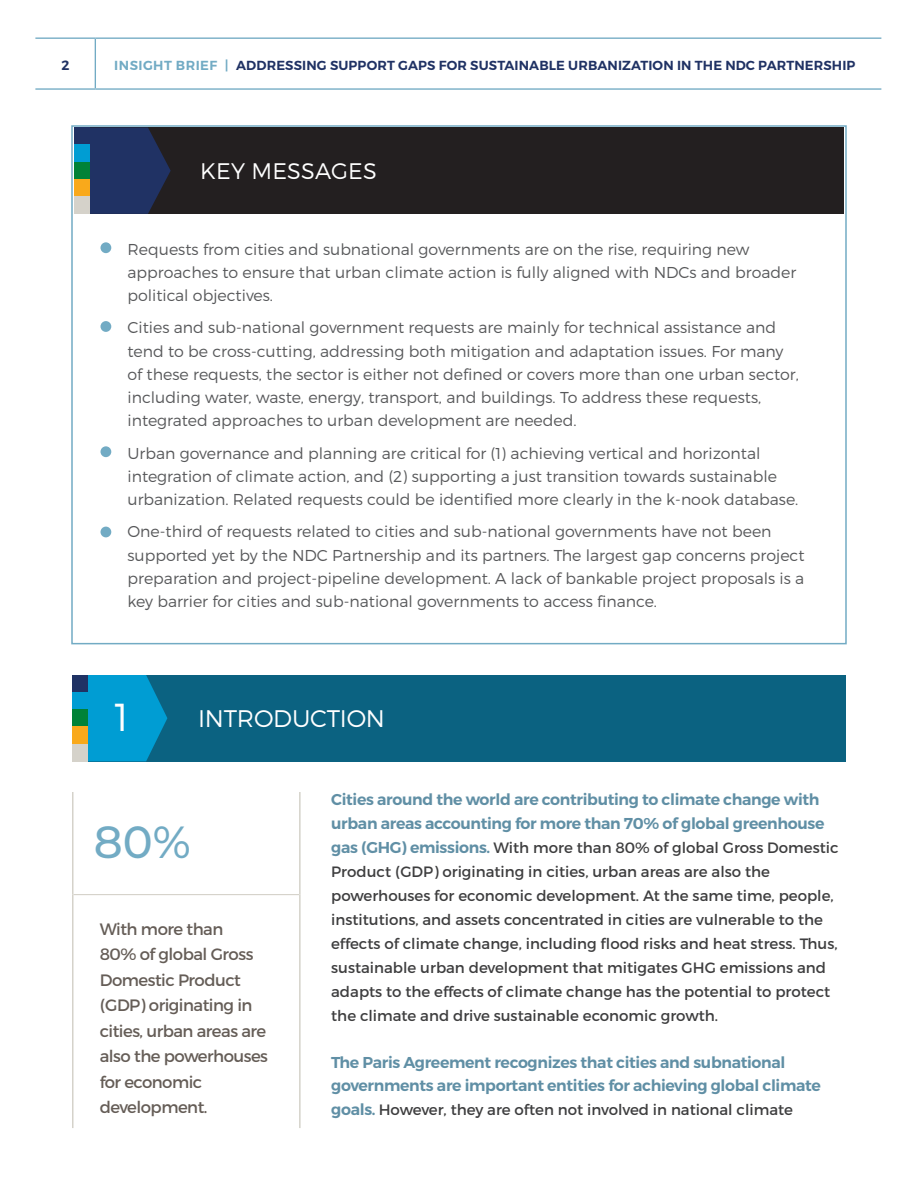
<style>
.page{position:relative;width:918px;height:1188px;background:#fff}
.page>*{position:absolute;margin:0;border:0;box-sizing:border-box;transform-origin:0 0}
.t1{font:500 45px "Montserrat";color:#72abc4}
.Section_head{font:300 39px "Montserrat";color:#fff}
.Section_head-2{font:300 24px "Montserrat";letter-spacing:-.01em;color:#fff}
.Section_head-3{font:300 22.5px "Montserrat";letter-spacing:.01em;color:#fff}
.t2{font:16.5px/25.5px "Montserrat";letter-spacing:-.03em;color:#655d57}
.Section_head-4{font:300 15.75px/23.2px "Montserrat";color:#57585a}
.t3{font:600 15.75px/23.2px "Montserrat";letter-spacing:-.02em;color:#608fa5}
.t4{font:15px/24px "Montserrat";color:#3e3e3f}
.t5{font:600 13.5px "Montserrat";color:#203264}
.t6{font:600 13.2px "Montserrat";letter-spacing:.01em;color:#203264}
.s1{color:#72abc4}
.s2{font-weight:600;font-size:15.75px;color:#608fa5}
</style>
<div class="page">
<hr style="left:35px;top:38px;width:60px;height:1px;background:#72abc4">
<hr style="left:35px;top:88px;width:60px;height:2px;background:#72abc4">
<hr style="left:95px;top:39px;width:1px;height:49px;background:#72abc4">
<hr style="left:95px;top:38px;width:786px;height:1px;background:#72abc4">
<hr style="left:95px;top:88px;width:786px;height:2px;background:#72abc4">
<div style="left:74px;top:128px;width:770px;height:86px;background:#231f20"></div>
<svg style="left:90px;top:128px;width:81px;height:86px"></svg>
<div style="left:74px;top:128px;width:16px;height:17px;background:#203264"></div>
<div style="left:74px;top:145px;width:16px;height:17px;background:#009dd3"></div>
<div style="left:74px;top:162px;width:16px;height:17px;background:#008237"></div>
<div style="left:74px;top:179px;width:16px;height:18px;background:#f9a91b"></div>
<div style="left:74px;top:197px;width:16px;height:17px;background:#d5d2ca"></div>
<div style="left:100px;top:242px;width:11px;height:11px;background:#72abc4;border-radius:50%"></div>
<div style="left:100px;top:321px;width:11px;height:11px;background:#72abc4;border-radius:50%"></div>
<div style="left:100px;top:446px;width:11px;height:11px;background:#72abc4;border-radius:50%"></div>
<div style="left:100px;top:527px;width:11px;height:10px;background:#72abc4;border-radius:50%"></div>
<div style="left:72px;top:675px;width:774px;height:87px;background:#0b6281"></div>
<svg style="left:88px;top:675px;width:79px;height:86px"></svg>
<div style="left:72px;top:675px;width:16px;height:17px;background:#203264"></div>
<div style="left:72px;top:692px;width:16px;height:18px;background:#009dd3"></div>
<div style="left:72px;top:709px;width:16px;height:18px;background:#008237"></div>
<div style="left:72px;top:727px;width:16px;height:17px;background:#f9a91b"></div>
<div style="left:72px;top:744px;width:16px;height:18px;background:#d5d2ca"></div>
<hr style="left:74px;top:894px;width:225px;height:1px;background:#d5d2ca">
<hr style="left:72px;top:792px;width:2px;height:103px;background:#d5d2ca">
<hr style="left:299px;top:792px;width:2px;height:103px;background:#d5d2ca">
<hr style="left:72px;top:895px;width:2px;height:233px;background:#d5d2ca">
<hr style="left:299px;top:895px;width:2px;height:233px;background:#d5d2ca">
<p class="t5" style="left:61px;top:57px;width:10px">2</p>
<p class="t6" style="left:114px;top:57px;width:743px"><span class="s1">INSIGHT BRIEF |</span> ADDRESSING SUPPORT GAPS FOR SUSTAINABLE URBANIZATION IN THE NDC PARTNERSHIP</p>
<p class="Section_head-3" style="left:200px;top:157px;width:178px">KEY MESSAGES</p>
<p class="Section_head-4" style="left:128px;top:237px;width:670px">Requests from cities and subnational governments are on the rise, requiring new approaches to ensure that urban climate action is fully aligned with NDCs and broader political objectives.</p>
<p class="Section_head-4" style="left:128px;top:316px;width:673px">Cities and sub-national government requests are mainly for technical assistance and tend to be cross-cutting, addressing both mitigation and adaptation issues. For many of these requests, the sector is either not defined or covers more than one urban sector, including water, waste, energy, transport, and buildings. To address these requests, integrated approaches to urban development are needed.</p>
<p class="Section_head-4" style="left:128px;top:441px;width:672px">Urban governance and planning are critical for (1) achieving vertical and horizontal integration of climate action, and (2) supporting a just transition towards sustainable urbanization. Related requests could be identified more clearly in the k-nook database.</p>
<p class="Section_head-4" style="left:128px;top:520px;width:679px">One-third of requests related to cities and sub-national governments have not been supported yet by the NDC Partnership and its partners. The largest gap concerns project preparation and project-pipeline development. A lack of bankable project proposals is a key barrier for cities and sub-national governments to access finance.</p>
<p class="Section_head" style="left:115px;top:694px;width:16px">1</p>
<p class="Section_head-2" style="left:198px;top:704px;width:188px">INTRODUCTION</p>
<h1 class="t1" style="left:94px;top:810px;width:98px">80%</h1>
<h1 class="t2" style="left:100px;top:916px;width:170px">With more than<br>80% of global Gross<br>Domestic Product (GDP) originating in cities, urban areas are also the powerhouses for economic development.</h1>
<p class="t3" style="left:331px;top:788px;width:495px">Cities around the world are contributing to climate change with urban areas accounting for more than 70% of global greenhouse</p>
<p class="t4" style="left:331px;top:835px;width:509px"><span class="s2">gas (GHG) emissions.</span> With more than 80% of global Gross Domestic Product (GDP) originating in cities, urban areas are also the powerhouses for economic development. At the same time, people, institutions, and assets concentrated in cities are vulnerable to the effects of climate change, including flood risks and heat stress. Thus, sustainable urban development that mitigates GHG emissions and adapts to the effects of climate change has the potential to protect the climate and drive sustainable economic growth.</p>
<p class="t3" style="left:331px;top:1051px;width:491px">The Paris Agreement recognizes that cities and subnational governments are important entities for achieving global climate</p>
<p class="t4" style="left:331px;top:1098px;width:463px"><span class="s2">goals.</span> However, they are often not involved in national climate</p>
</div>
